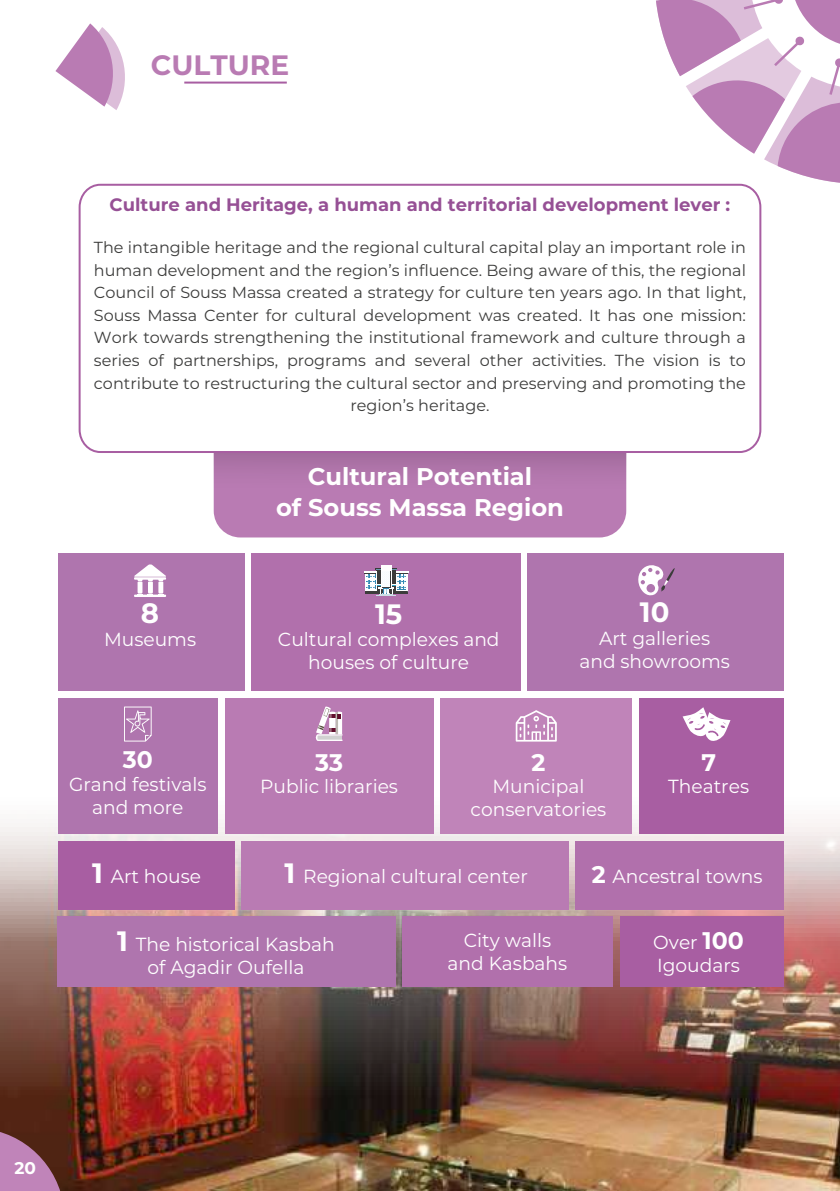
<style>
.page{position:relative;width:840px;height:1191px;background:#fff}
.page>*{position:absolute;margin:0;border:0;box-sizing:border-box;transform-origin:0 0}
.t1{font:700 28px "Montserrat";color:#b97bb3}
.t2{font:700 28px "Montserrat";color:#fff}
.t3{font:700 24.2px/31px "Montserrat";color:#fff;text-align:center}
.t4{font:700 24px "Montserrat";color:#fff}
.t5{font:19px/22.6px "Montserrat";color:#fff;text-align:center}
.t6{font:700 18px "Montserrat";color:#965095}
.t7{font:700 17px "Montserrat";color:#fff}
.t8{font:16px/22.6px "Montserrat";color:#3c3c3b;text-align:center}
.s1{font-weight:700;font-size:28px}
.s2{font-weight:700;font-size:24px}
</style>
<div class="page">
<img style="left:0;top:1098px;width:839px;height:93px">
<img style="left:0;top:81px;width:839px;height:1017px">
<svg style="left:654px;top:0;width:185px;height:184px"></svg>
<svg style="left:0;top:1128px;width:64px;height:63px;background:#915c74"></svg>
<div style="left:58px;top:554px;width:186px;height:137px;background:#af75ae"></div>
<div style="left:58px;top:698px;width:160px;height:135px;background:#af75ae"></div>
<div style="left:213px;top:512px;width:413px;height:25px;background:#b97bb3"></div>
<svg style="left:213px;top:454px;width:413px;height:58px;background:#b377ad"></svg>
<div style="left:148px;top:581px;width:5px;height:12px;background:#fff"></div>
<div style="left:158px;top:581px;width:5px;height:12px;background:#fff"></div>
<div style="left:137px;top:581px;width:5px;height:12px;background:#fff"></div>
<svg style="left:134px;top:593px;width:32px;height:4px"></svg>
<svg style="left:134px;top:564px;width:32px;height:17px"></svg>
<div style="left:638px;top:698px;width:145px;height:135px;background:#a85ea2"></div>
<svg style="left:682px;top:707px;width:49px;height:34px"></svg>
<div style="left:225px;top:698px;width:208px;height:135px;background:#b97bb3"></div>
<svg style="left:315px;top:706px;width:27px;height:35px"></svg>
<svg style="left:124px;top:706px;width:27px;height:35px"></svg>
<div style="left:251px;top:554px;width:269px;height:137px;background:#b170ac"></div>
<div style="left:380px;top:565px;width:11px;height:22px;background:#fff"></div>
<svg style="left:364px;top:568px;width:44px;height:28px"></svg>
<div style="left:527px;top:554px;width:256px;height:137px;background:#af75ae"></div>
<svg style="left:638px;top:565px;width:36px;height:31px"></svg>
<div style="left:440px;top:698px;width:191px;height:135px;background:#c084b9"></div>
<svg style="left:515px;top:710px;width:41px;height:31px"></svg>
<svg style="left:78px;top:183px;width:684px;height:271px"></svg>
<svg style="left:55px;top:23px;width:70px;height:87px"></svg>
<hr style="left:184px;top:82px;width:102px;height:2px;background:#a85ea2">
<div style="left:241px;top:840px;width:327px;height:69px;background:#b97bb3"></div>
<div style="left:58px;top:840px;width:176px;height:69px;background:#a85ea2"></div>
<div style="left:575px;top:840px;width:208px;height:69px;background:#b170ac"></div>
<div style="left:402px;top:916px;width:210px;height:70px;background:#b170ac"></div>
<div style="left:619px;top:916px;width:163px;height:70px;background:#a85ea2"></div>
<div style="left:57px;top:916px;width:338px;height:70px;background:#af75ae"></div>
<h1 class="t1" style="left:151px;top:45px;width:140px">CULTURE</h1>
<p class="t6" style="left:110px;top:192px;width:622px">Culture and Heritage, a human and territorial development lever :</p>
<p class="t8" style="left:94px;top:235px;width:653px">The intangible heritage and the regional cultural capital play an important role in human development and the region’s influence. Being aware of this, the regional Council of Souss Massa created a strategy for culture ten years ago. In that light, Souss Massa Center for cultural development was created. It has one mission:<br>Work towards strengthening the institutional framework and culture through a series of partnerships, programs and several other activities. The vision is to contribute to restructuring the cultural sector and preserving and promoting the region’s heritage.</p>
<h1 class="t2" style="left:141px;top:593px;width:20px">8</h1>
<p class="t5" style="left:104px;top:627px;width:93px">Museums</p>
<h3 class="t4" style="left:123px;top:742px;width:32px">30</h3>
<p class="t5" style="left:69px;top:772px;width:139px">Grand festivals and more</p>
<h2 class="t3" style="left:276px;top:460px;width:289px">Cultural Potential<br>of Souss Massa Region</h2>
<h1 class="t2" style="left:375px;top:593px;width:29px">15</h1>
<p class="t5" style="left:278px;top:628px;width:223px">Cultural complexes and houses of culture</p>
<h1 class="t2" style="left:639px;top:592px;width:31px">10</h1>
<p class="t5" style="left:579px;top:626px;width:152px">Art galleries and showrooms</p>
<h3 class="t4" style="left:315px;top:744px;width:29px">33</h3>
<p class="t5" style="left:260px;top:774px;width:139px">Public libraries</p>
<h3 class="t4" style="left:531px;top:744px;width:15px">2</h3>
<p class="t5" style="left:470px;top:774px;width:137px">Municipal conservatories</p>
<h3 class="t4" style="left:701px;top:744px;width:16px">7</h3>
<p class="t5" style="left:667px;top:774px;width:82px">Theatres</p>
<p class="t5" style="left:92px;top:864px;width:110px"><span class="s1">1</span> Art house</p>
<p class="t5" style="left:284px;top:864px;width:245px"><span class="s1">1</span> Regional cultural center</p>
<p class="t5" style="left:591px;top:864px;width:172px"><span class="s2">2</span> Ancestral towns</p>
<p class="t5" style="left:117px;top:932px;width:219px"><span class="s1">1</span> The historical Kasbah of Agadir Oufella</p>
<p class="t5" style="left:447px;top:928px;width:121px">City walls and Kasbahs</p>
<p class="t5" style="left:653px;top:930px;width:92px;text-align:left">Over <span class="s2">100<br></span>Igoudars</p>
<p class="t7" style="left:15px;top:1155px;width:23px">20</p>
</div>
